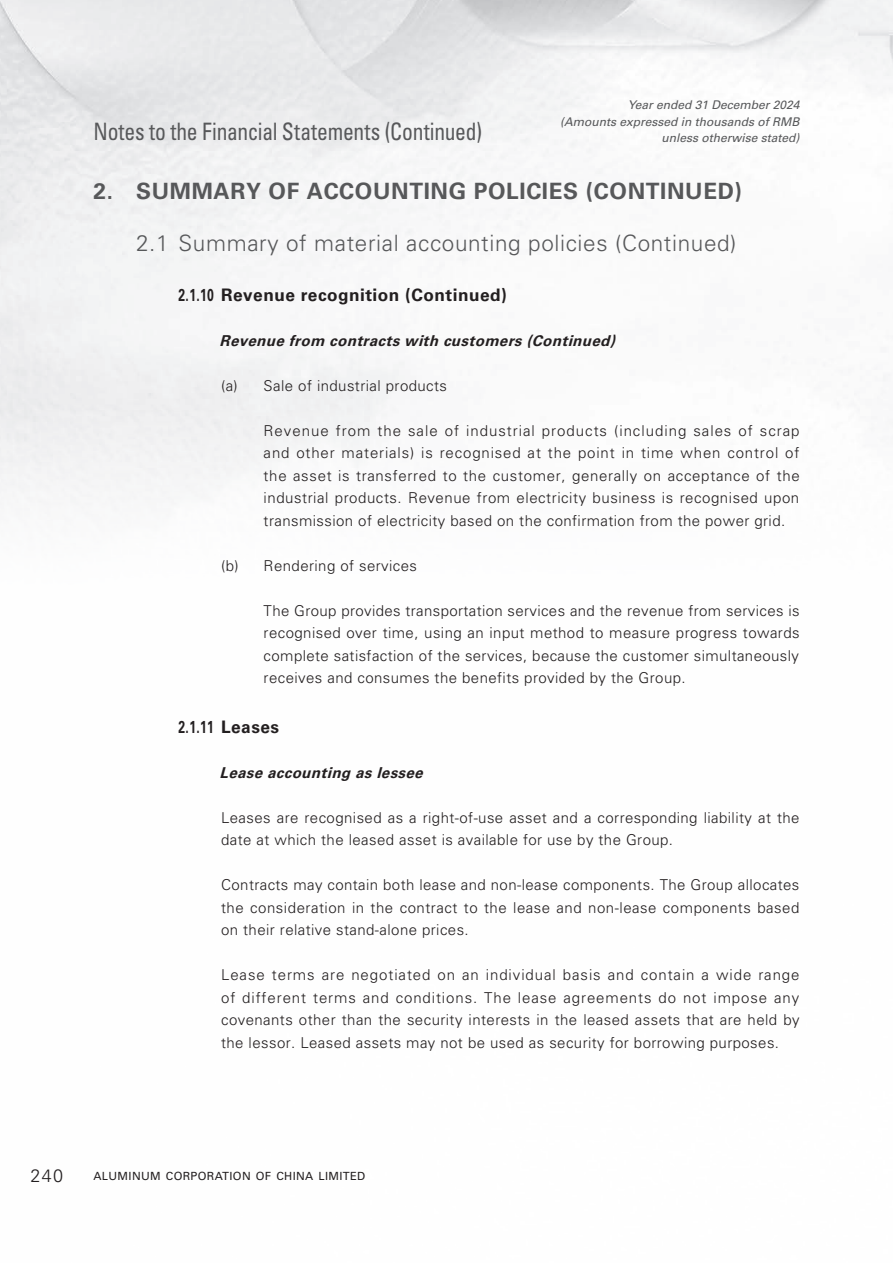
<style>
.page{position:relative;width:893px;height:1263px;background:#fff}
.page>*{position:absolute;margin:0;border:0;box-sizing:border-box;transform-origin:0 0}
.t1{font:condensed 24px "Univers LT Std";letter-spacing:-.01em;color:#57585a;scale:.9 1}
.t2{font:300 22.5px "Univers LT Std";letter-spacing:.03em;color:#57585a}
.t3{font:700 22.5px "Univers LT Std";letter-spacing:.03em;color:#57585a}
.t4{font:300 18px "Univers LT Std";color:#231f20}
.t5{font:700 17.25px "Univers LT Std";letter-spacing:.03em;color:#231f20;scale:.7 1}
.t6{font:300 15px/22.5px "Univers LT Std";letter-spacing:.03em;color:#231f20;text-align:justify}
.t7{font:italic 700 15px "Univers LT Std";color:#231f20}
.t8{font:italic 12px/16.5px "Univers LT Std";color:#57585a;text-align:right}
.t9{font:11.25px "Univers LT Std";letter-spacing:.03em;color:#231f20}
</style>
<div class="page">
<p class="t8" style="left:560px;top:97px;width:241px">Year ended 31 December 2024<br>(Amounts expressed in thousands of RMB</p>
<h1 class="t1" style="left:94px;top:116px;width:433px">Notes to the Financial Statements (Continued)</h1>
<p class="t8" style="left:661px;top:130px;width:140px">unless otherwise stated)</p>
<h2 class="t3" style="left:94px;top:178px;width:650px">2. SUMMARY OF ACCOUNTING POLICIES (CONTINUED)</h2>
<h2 class="t2" style="left:136px;top:230px;width:602px">2.1 Summary of material accounting policies (Continued)</h2>
<p class="t5" style="left:179px;top:284px;width:470px">2.1.10 Revenue recognition (Continued)</p>
<p class="t7" style="left:220px;top:332px;width:401px">Revenue from contractswith customers(Continued)</p>
<p class="t6" style="left:221px;top:374px;width:227px">(a) Sale of industrial products</p>
<p class="t6" style="left:264px;top:419px;width:537px">Revenue from the sale of industrial products (including sales of scrap and other materials) is recognised at the point in time when control of the asset is transferred to the customer, generally on acceptance of the industrial products. Revenue from electricity business is recognised upon transmission of electricity based on the confirmation from the power grid.</p>
<p class="t6" style="left:221px;top:554px;width:197px">(b) Rendering of services</p>
<p class="t6" style="left:264px;top:599px;width:537px">The Group provides transportation services and the revenue from services is recognised over time, using an input method to measure progress towards complete satisfaction of the services, because the customer simultaneously receives and consumes the benefits provided by the Group.</p>
<p class="t5" style="left:179px;top:716px;width:145px">2.1.11 Leases</p>
<p class="t7" style="left:220px;top:764px;width:209px">Lease accounting aslessee</p>
<p class="t6" style="left:221px;top:806px;width:580px">Leases are recognised as a right-of-use asset and a corresponding liability at the date at which the leased asset is available for use by the Group.</p>
<p class="t6" style="left:221px;top:874px;width:580px">Contracts may contain both lease and non-lease components. The Group allocates the consideration in the contract to the lease and non-lease components based on their relative stand-alone prices.</p>
<p class="t6" style="left:221px;top:964px;width:580px">Lease terms are negotiated on an individual basis and contain a wide range of different terms and conditions. The lease agreements do not impose any covenants other than the security interests in the leased assets that are held by the lessor. Leased assets may not be used as security for borrowing purposes.</p>
<p class="t4" style="left:31px;top:1165px;width:34px">240</p>
<p class="t9" style="left:94px;top:1169px;width:273px">ALUMINUM CORPORATION OF CHINA LIMITED</p>
</div>
